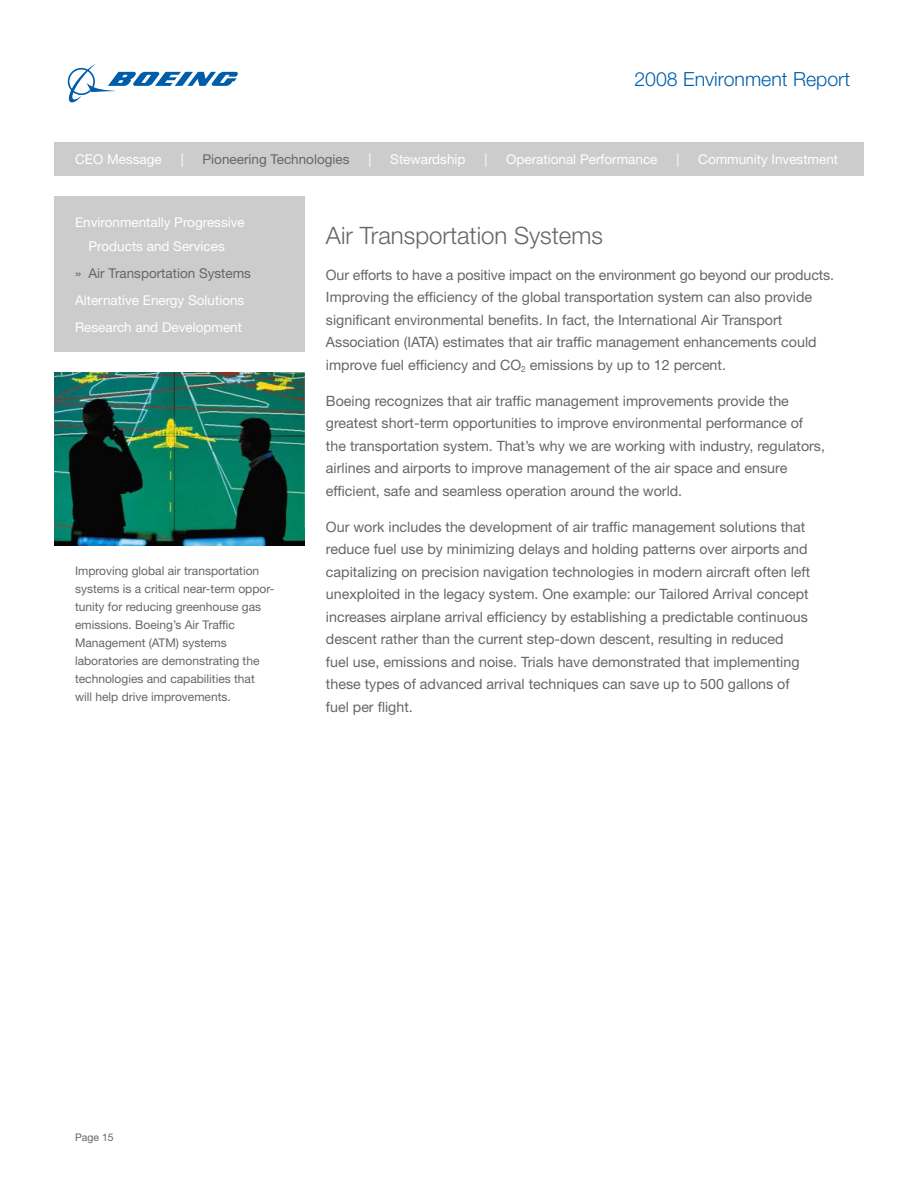
<style>
.page{position:relative;width:918px;height:1188px;background:#fff}
.page>*{position:absolute;margin:0;border:0;box-sizing:border-box;transform-origin:0 0}
.t1{font:300 24px "Helvetica Neue LT Std";color:#666}
.t2{font:300 19.5px "Helvetica Neue LT Std";color:#005daa}
.t3{font:14.25px/22.5px "Helvetica Neue LT Std";color:#666}
.t4{font:13.5px/24px "Helvetica Neue LT Std";color:#fff;text-align:center}
.t5{font:13.5px "Helvetica Neue LT Std";color:#666}
.t6{font:12px/18px "Helvetica Neue LT Std";color:#666}
.t7{font:10.5px "Helvetica Neue LT Std";color:#666}
</style>
<div class="page">
<div style="left:54px;top:142px;width:810px;height:33px;background:#ccc"></div>
<svg style="left:68px;top:64px;width:170px;height:39px"></svg>
<div style="left:54px;top:196px;width:251px;height:156px;background:#ccc"></div>
<img style="left:54px;top:373px;width:251px;height:173px">
<h2 class="t2" style="left:634px;top:67px;width:217px">2008 Environment Report</h2>
<p class="t4" style="left:75px;top:147px;width:88px">CEO Message</p>
<p class="t4" style="left:181px;top:147px;width:4px">|</p>
<p class="t5" style="left:203px;top:151px;width:149px">Pioneering Technologies</p>
<p class="t4" style="left:368px;top:147px;width:4px">|</p>
<p class="t4" style="left:390px;top:147px;width:77px">Stewardship</p>
<p class="t4" style="left:484px;top:147px;width:4px">|</p>
<p class="t4" style="left:506px;top:147px;width:153px">Operational Performance</p>
<p class="t4" style="left:676px;top:147px;width:4px">|</p>
<p class="t4" style="left:698px;top:147px;width:141px">Community Investment</p>
<p class="t4" style="left:75px;top:210px;width:171px">Environmentally Progressive<br>Products and Services</p>
<p class="t5" style="left:75px;top:265px;width:178px">» Air Transportation Systems</p>
<p class="t4" style="left:75px;top:287px;width:171px;line-height:27px;text-align:left">Alternative Energy Solutions<br>Research and Development</p>
<p class="t6" style="left:75px;top:562px;width:201px">Improving global air transportation systems is a critical near-term oppor&shy;tunity for reducing greenhouse gas emissions. Boeing’s Air Traffic Management (ATM) systems laboratories are demonstrating the technologies and capabilities that will help drive improvements.</p>
<h1 class="t1" style="left:326px;top:221px;width:278px">Air Transportation Systems</h1>
<p class="t3" style="left:326px;top:263px;width:510px">Our efforts to have a positive impact on the environment go beyond our products.<br>Improving the efficiency of the global transportation system can also provide significant environmental benefits. In fact, the International Air Transport Association (IATA) estimates that air traffic management enhancements could improve fuel efficiency and CO<sub>2</sub> emissions by up to 12 percent.</p>
<p class="t3" style="left:326px;top:389px;width:501px">Boeing recognizes that air traffic management improvements provide the greatest short-term opportunities to improve environmental performance of the transportation system. That’s why we are working with industry, regulators, airlines and airports to improve management of the air space and ensure efficient, safe and seamless operation around the world.</p>
<p class="t3" style="left:326px;top:515px;width:486px">Our work includes the development of air traffic management solutions that reduce fuel use by minimizing delays and holding patterns over airports and capitalizing on precision navigation technologies in modern aircraft often left unexploited in the legacy system. One example: our Tailored Arrival concept increases airplane arrival efficiency by establishing a predictable continuous descent rather than the current step-down descent, resulting in reduced<br>fuel use, emissions and noise. Trials have demonstrated that implementing these types of advanced arrival techniques can save up to 500 gallons of fuel per flight.</p>
<p class="t7" style="left:75px;top:1132px;width:40px">Page 15</p>
</div>
